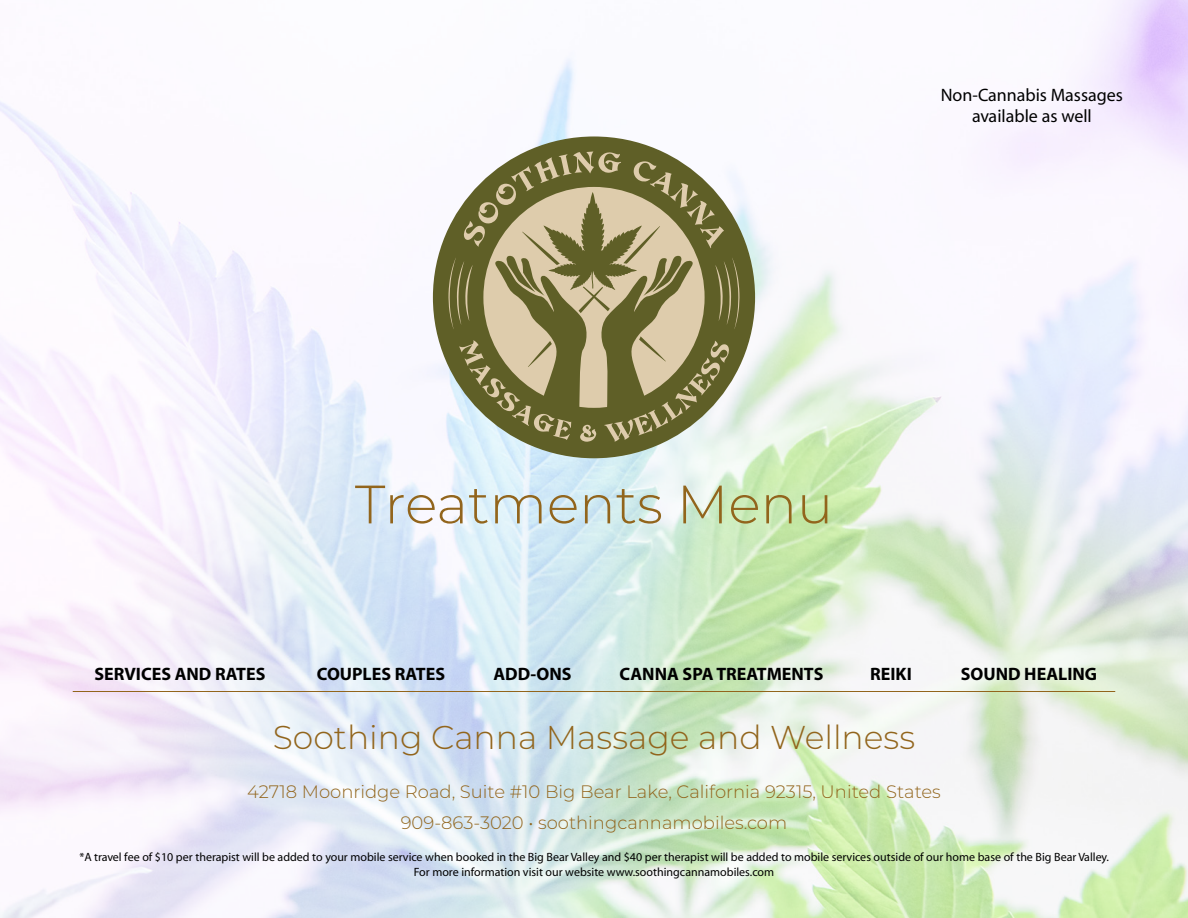
<style>
.page{position:relative;width:1188px;height:918px;background:#fff}
.page>*{position:absolute;margin:0;border:0;box-sizing:border-box;transform-origin:0 0}
.t1{font:300 54px "Montserrat";color:#92651c}
.t2{font:300 33px "Montserrat";color:#92651c}
.t3{font:300 18px "Montserrat";color:#92651c}
.t4{font:700 18px "Myriad Pro";color:#000}
.t5{font:18px "Myriad MM 400 600";color:#000}
.t6{font:12px/15.6px "Myriad MM 400 600";color:#000;text-align:center}
</style>
<div class="page">
<img style="left:0;top:0;width:1188px;height:918px">
<div style="left:433px;top:136px;width:322px;height:322px;background:#5f5f27;border-radius:50%"></div>
<svg style="left:448px;top:152px;width:292px;height:290px"></svg>
<hr style="left:73px;top:691px;width:1042px;height:1px;background:#92651c">
<p class="t5" style="left:941px;top:86px;width:184px">Non-Cannabis Massages</p>
<p class="t5" style="left:972px;top:107px;width:121px">available as well</p>
<p class="t1" style="left:355px;top:468px;width:480px">Treatments Menu</p>
<p class="t4" style="left:95px;top:663px;width:172px">SERVICES AND RATES</p>
<p class="t4" style="left:317px;top:663px;width:130px">COUPLES RATES</p>
<p class="t4" style="left:493px;top:663px;width:80px">ADD-ONS</p>
<p class="t4" style="left:620px;top:663px;width:205px">CANNA SPA TREATMENTS</p>
<p class="t4" style="left:870px;top:663px;width:43px">REIKI</p>
<p class="t4" style="left:961px;top:663px;width:138px">SOUND HEALING</p>
<p class="t2" style="left:273px;top:715px;width:644px">Soothing Canna Massage and Wellness</p>
<p class="t3" style="left:247px;top:780px;width:695px">42718 Moonridge Road, Suite #10 Big Bear Lake, California 92315, United States</p>
<p class="t3" style="left:401px;top:811px;width:388px">909-863-3020 • soothingcannamobiles.com</p>
<p class="t6" style="left:79px;top:849px;width:1031px">*A travel fee of $10 per therapist will be added to your mobile service when booked in the Big Bear Valley and $40 per therapist will be added to mobile services outside of our home base of the Big Bear Valley.<br>For more information visit our website www.soothingcannamobiles.com</p>
</div>
